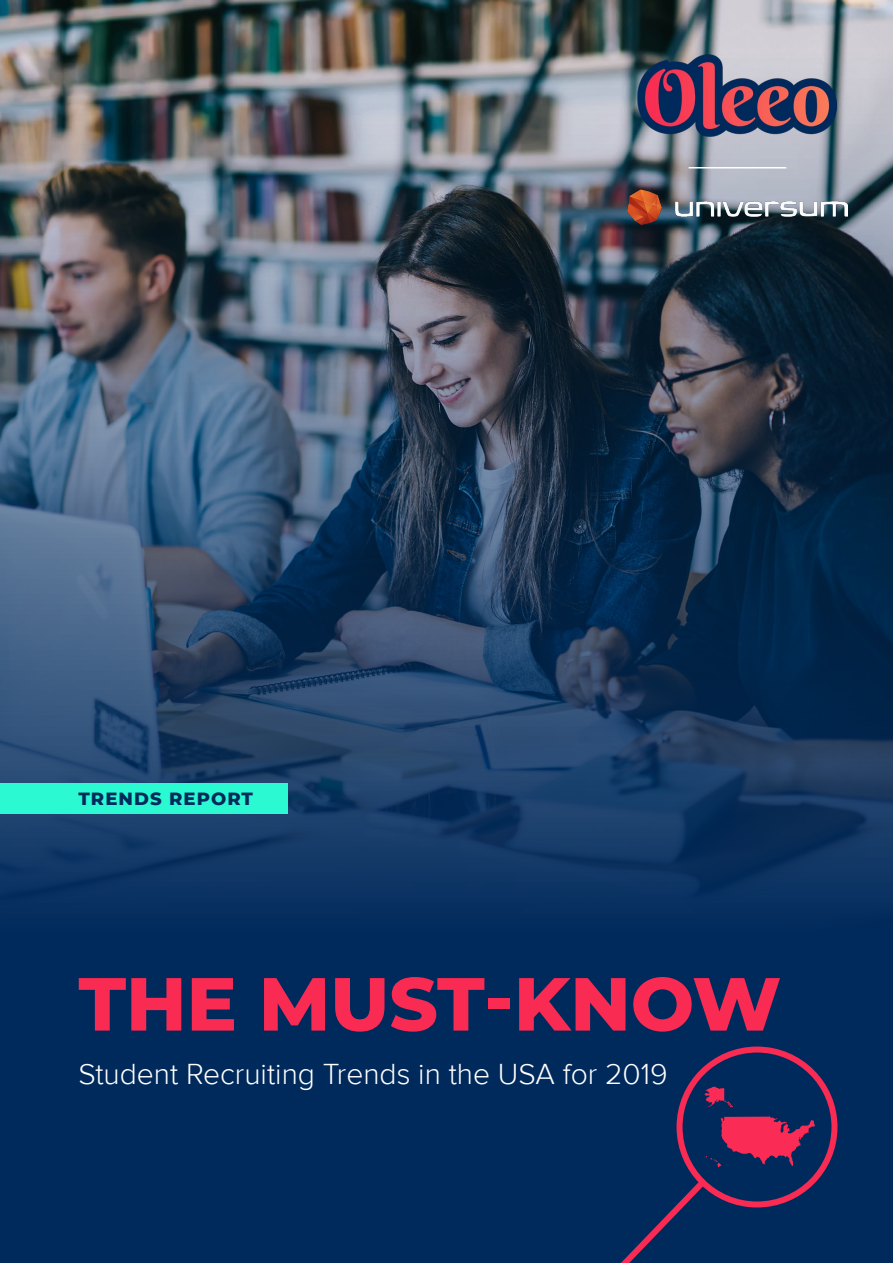
<style>
.page{position:relative;width:893px;height:1263px;background:#fff}
.page>*{position:absolute;margin:0;border:0;box-sizing:border-box;transform-origin:0 0}
.t1{font:800 75px "Montserrat";color:#f92b53}
.t2{font:300 30px "Proxima Nova";color:#fff}
.t3{font:800 18px "Montserrat";letter-spacing:.06em;color:#002a5c}
</style>
<div class="page">
<img style="left:0;top:0;width:893px;height:1263px">
<div style="left:0;top:783px;width:288px;height:31px;background:#2bf9d1"></div>
<img style="left:637px;top:54px;width:200px;height:83px">
<hr style="left:689px;top:167px;width:97px;height:1px;background:#fff">
<div style="left:676px;top:1046px;width:161px;height:161px;border:6px solid #f92b53;border-radius:50%"></div>
<svg style="left:589px;top:1174px;width:122px;height:89px;background:#112a5b"></svg>
<img style="left:628px;top:189px;width:219px;height:36px">
<svg style="left:704px;top:1116px;width:111px;height:51px;background:#792a58"></svg>
<svg style="left:704px;top:1086px;width:29px;height:21px"></svg>
<p class="t3" style="left:78px;top:785px;width:176px">TRENDS REPORT</p>
<h1 class="t1" style="left:78px;top:949px;width:704px">THE MUST-KNOW</h1>
<p class="t2" style="left:78px;top:1057px;width:591px">Student Recruiting Trends in the USA for 2019</p>
</div>
